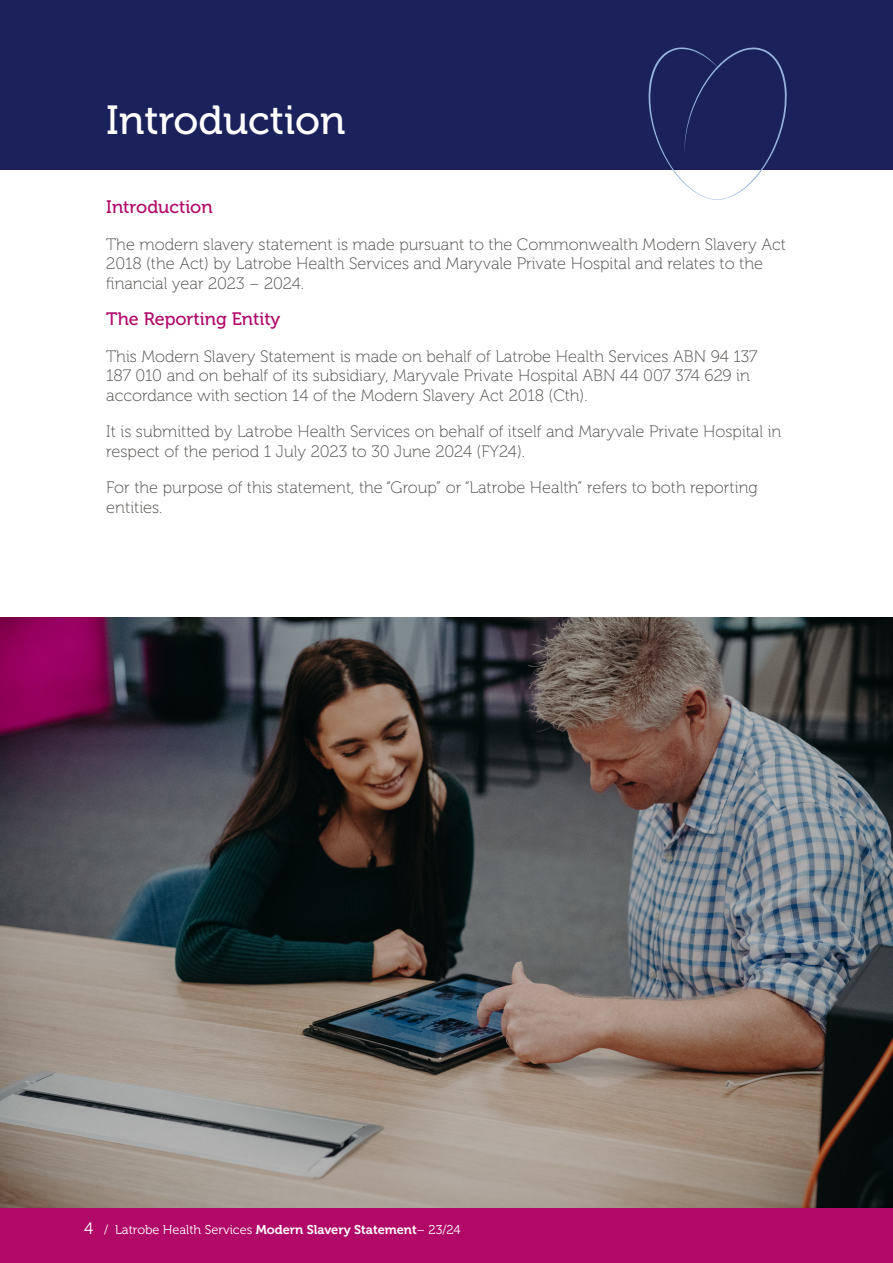
<style>
.page{position:relative;width:893px;height:1263px;background:#fff}
.page>*{position:absolute;margin:0;border:0;box-sizing:border-box;transform-origin:0 0}
.H1-white{font:40.5px "Museo 500";color:#fff}
.H2_pink{font:18px "Museo 500";color:#b00968}
.H2_pink-2{font:16.5px/19.5px "Museo 100";color:#4b4845}
.t1{font:12.75px "Museo 300";color:#fff}
.s1{font-size:16.5px}
.s2{font-family:"Museo 700"}
</style>
<div class="page">
<div style="left:0;top:1207px;width:893px;height:56px;background:#b00968"></div>
<div style="left:0;top:0;width:893px;height:170px;background:#1b215a"></div>
<img style="left:0;top:618px;width:893px;height:590px">
<svg style="left:648px;top:47px;width:139px;height:153px"></svg>
<p class="H1-white" style="left:106px;top:98px;width:241px">Introduction</p>
<p class="H2_pink" style="left:106px;top:197px;width:108px">Introduction</p>
<p class="H2_pink-2" style="left:106px;top:235px;width:681px">The modern slavery statement is made pursuant to the Commonwealth Modern Slavery Act<br>2018 (the Act) by Latrobe Health Services and Maryvale Private Hospital and relates to the financial year 2023 – 2024.</p>
<p class="H2_pink" style="left:106px;top:309px;width:176px">The Reporting Entity</p>
<p class="H2_pink-2" style="left:106px;top:347px;width:653px">This Modern Slavery Statement is made on behalf of Latrobe Health Services ABN 94 137<br>187 010 and on behalf of its subsidiary, Maryvale Private Hospital ABN 44 007 374 629 in accordance with section 14 of the Modern Slavery Act 2018 (Cth).</p>
<p class="H2_pink-2" style="left:106px;top:422px;width:676px">It is submitted by Latrobe Health Services on behalf of itself and Maryvale Private Hospital in respect of the period 1 July 2023 to 30 June 2024 (FY24).</p>
<p class="H2_pink-2" style="left:106px;top:478px;width:653px">For the purpose of this statement, the “Group” or “Latrobe Health” refers to both reporting entities.</p>
<p class="t1" style="left:84px;top:1223px;width:378px"><span class="s1">4</span> / Latrobe Health Services <span class="s2">Modern Slavery Statement</span>– 23/24</p>
</div>
